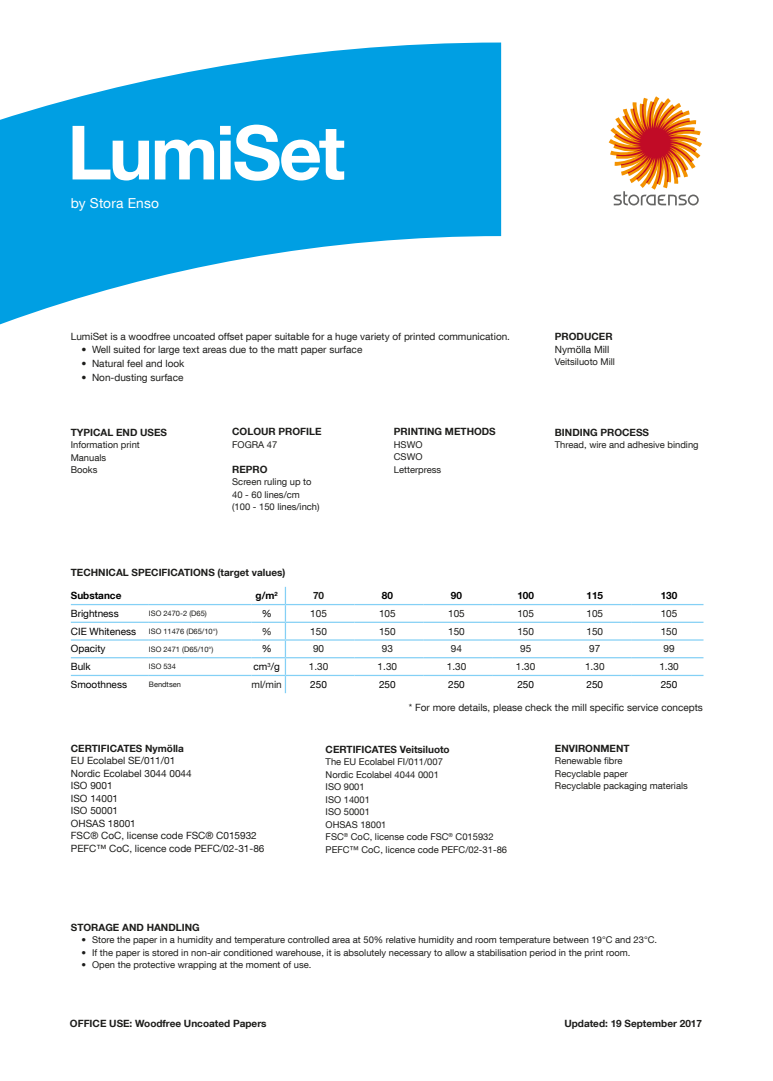
<style>
.page{position:relative;width:773px;height:1081px;background:#fff}
.page>*{position:absolute;margin:0;border:0;box-sizing:border-box;transform-origin:0 0}
.t1{font:700 75px "Helvetica Neue LT Com";letter-spacing:-.035em;color:#fff}
.t2{font:13.75px "Helvetica Neue LT Com";letter-spacing:.015em;color:#fff}
._6__Body_text_7_5_pt{font:10px "Helvetica Neue LT Com";color:#1d1d1b}
._5__TITLES_All_caps{font:700 10px "Helvetica Neue LT Com";color:#1d1d1b}
.t3{font:10px "Helvetica Neue LT Com";color:#000}
.t4{font:700 10px "Helvetica Neue LT Com";color:#000}
._6__Body_text_7_5_pt-2{font:9.38px "Helvetica Neue LT Com";color:#1d1d1b}
.t5{font:7.5px "Helvetica Neue LT Com";color:#1d1d1b}
</style>
<div class="page">
<svg style="left:0;top:43px;width:501px;height:282px;fill:#009fe3"></svg>
<svg style="left:608px;top:96px;width:94px;height:109px"></svg>
<svg style="left:71px;top:586px;width:632px;height:107px"></svg>
<p class="t1" style="left:67px;top:105px;width:279px">LumiSet</p>
<p class="t2" style="left:71px;top:195px;width:90px">by Stora Enso</p>
<p class="_6__Body_text_7_5_pt" style="left:71px;top:330px;width:440px">LumiSet is a woodfree uncoated offset paper suitable for a huge variety of printed communication.</p>
<p class="_6__Body_text_7_5_pt" style="left:81px;top:344px;width:282px">• Well suited for large text areas due to the matt paper surface</p>
<p class="_6__Body_text_7_5_pt" style="left:81px;top:357px;width:104px">• Natural feel and look</p>
<p class="_6__Body_text_7_5_pt" style="left:81px;top:371px;width:103px">• Non-dusting surface</p>
<p class="_5__TITLES_All_caps" style="left:71px;top:426px;width:98px">TYPICAL END USES</p>
<p class="_6__Body_text_7_5_pt-2" style="left:71px;top:439px;width:71px">Information print</p>
<p class="_6__Body_text_7_5_pt-2" style="left:71px;top:451px;width:37px">Manuals</p>
<p class="_6__Body_text_7_5_pt-2" style="left:71px;top:464px;width:28px">Books</p>
<p class="_5__TITLES_All_caps" style="left:232px;top:425px;width:91px">COLOUR PROFILE</p>
<p class="_6__Body_text_7_5_pt-2" style="left:232px;top:439px;width:47px">FOGRA 47</p>
<p class="_5__TITLES_All_caps" style="left:232px;top:463px;width:37px">REPRO</p>
<p class="_6__Body_text_7_5_pt-2" style="left:232px;top:476px;width:81px">Screen ruling up to</p>
<p class="_6__Body_text_7_5_pt-2" style="left:232px;top:489px;width:69px">40 - 60 lines/cm</p>
<p class="_6__Body_text_7_5_pt-2" style="left:232px;top:501px;width:89px">(100 - 150 lines/inch)</p>
<p class="_5__TITLES_All_caps" style="left:394px;top:425px;width:103px">PRINTING METHODS</p>
<p class="_6__Body_text_7_5_pt-2" style="left:394px;top:439px;width:30px">HSWO</p>
<p class="_6__Body_text_7_5_pt-2" style="left:394px;top:451px;width:30px">CSWO</p>
<p class="_6__Body_text_7_5_pt-2" style="left:394px;top:464px;width:49px">Letterpress</p>
<p class="_5__TITLES_All_caps" style="left:555px;top:330px;width:59px">PRODUCER</p>
<p class="_6__Body_text_7_5_pt" style="left:555px;top:343px;width:56px">Nymölla Mill</p>
<p class="_6__Body_text_7_5_pt-2" style="left:555px;top:356px;width:62px">Veitsiluoto Mill</p>
<p class="_5__TITLES_All_caps" style="left:555px;top:426px;width:96px">BINDING PROCESS</p>
<p class="_6__Body_text_7_5_pt-2" style="left:555px;top:439px;width:145px">Thread, wire and adhesive binding</p>
<p class="_5__TITLES_All_caps" style="left:71px;top:566px;width:216px">TECHNICAL SPECIFICATIONS (target values)</p>
<p class="t4" style="left:71px;top:589px;width:52px">Substance</p>
<p class="t4" style="left:255px;top:589px;width:24px">g/m<sup>2</sup></p>
<p class="_5__TITLES_All_caps" style="left:313px;top:589px;width:13px">70</p>
<p class="t4" style="left:382px;top:589px;width:13px">80</p>
<p class="t4" style="left:451px;top:589px;width:13px">90</p>
<p class="t4" style="left:517px;top:589px;width:18px">100</p>
<p class="t4" style="left:586px;top:589px;width:18px">115</p>
<p class="t4" style="left:660px;top:589px;width:18px">130</p>
<p class="t3" style="left:71px;top:607px;width:49px">Brightness</p>
<p class="t5" style="left:149px;top:609px;width:59px">ISO 2470-2 (D65)</p>
<p class="t3" style="left:261px;top:607px;width:11px">%</p>
<p class="_6__Body_text_7_5_pt" style="left:310px;top:607px;width:18px">105</p>
<p class="_6__Body_text_7_5_pt" style="left:379px;top:607px;width:18px">105</p>
<p class="_6__Body_text_7_5_pt" style="left:448px;top:607px;width:18px">105</p>
<p class="_6__Body_text_7_5_pt" style="left:517px;top:607px;width:18px">105</p>
<p class="_6__Body_text_7_5_pt" style="left:586px;top:607px;width:18px">105</p>
<p class="_6__Body_text_7_5_pt" style="left:660px;top:607px;width:18px">105</p>
<p class="t3" style="left:71px;top:625px;width:67px">CIE Whiteness</p>
<p class="t5" style="left:149px;top:626px;width:70px">ISO 11476 (D65/10°)</p>
<p class="_6__Body_text_7_5_pt" style="left:261px;top:625px;width:11px">%</p>
<p class="_6__Body_text_7_5_pt" style="left:310px;top:625px;width:18px">150</p>
<p class="_6__Body_text_7_5_pt" style="left:379px;top:625px;width:18px">150</p>
<p class="_6__Body_text_7_5_pt" style="left:448px;top:625px;width:18px">150</p>
<p class="_6__Body_text_7_5_pt" style="left:517px;top:625px;width:18px">150</p>
<p class="_6__Body_text_7_5_pt" style="left:586px;top:625px;width:18px">150</p>
<p class="_6__Body_text_7_5_pt" style="left:660px;top:625px;width:18px">150</p>
<p class="t3" style="left:71px;top:643px;width:36px">Opacity</p>
<p class="t5" style="left:149px;top:644px;width:66px">ISO 2471 (D65/10°)</p>
<p class="t3" style="left:261px;top:643px;width:11px">%</p>
<p class="_6__Body_text_7_5_pt" style="left:313px;top:643px;width:13px">90</p>
<p class="_6__Body_text_7_5_pt" style="left:382px;top:643px;width:13px">93</p>
<p class="_6__Body_text_7_5_pt" style="left:451px;top:643px;width:13px">94</p>
<p class="_6__Body_text_7_5_pt" style="left:520px;top:643px;width:13px">95</p>
<p class="_6__Body_text_7_5_pt" style="left:589px;top:643px;width:13px">97</p>
<p class="_6__Body_text_7_5_pt" style="left:663px;top:643px;width:13px">99</p>
<p class="t3" style="left:71px;top:660px;width:21px">Bulk</p>
<p class="t5" style="left:149px;top:662px;width:29px">ISO 534</p>
<p class="t3" style="left:253px;top:660px;width:28px">cm<sup>3</sup>/g</p>
<p class="_6__Body_text_7_5_pt" style="left:309px;top:660px;width:21px">1.30</p>
<p class="_6__Body_text_7_5_pt" style="left:377px;top:660px;width:21px">1.30</p>
<p class="_6__Body_text_7_5_pt" style="left:446px;top:660px;width:21px">1.30</p>
<p class="_6__Body_text_7_5_pt" style="left:516px;top:660px;width:21px">1.30</p>
<p class="_6__Body_text_7_5_pt" style="left:585px;top:660px;width:21px">1.30</p>
<p class="_6__Body_text_7_5_pt" style="left:659px;top:660px;width:21px">1.30</p>
<p class="t3" style="left:71px;top:678px;width:58px">Smoothness</p>
<p class="t5" style="left:149px;top:680px;width:34px">Bendtsen</p>
<p class="_6__Body_text_7_5_pt" style="left:251px;top:678px;width:32px">ml/min</p>
<p class="t3" style="left:310px;top:678px;width:18px">250</p>
<p class="t3" style="left:379px;top:678px;width:18px">250</p>
<p class="t3" style="left:448px;top:678px;width:18px">250</p>
<p class="t3" style="left:517px;top:678px;width:18px">250</p>
<p class="t3" style="left:586px;top:678px;width:18px">250</p>
<p class="t3" style="left:660px;top:678px;width:18px">250</p>
<p class="_5__TITLES_All_caps" style="left:71px;top:742px;width:114px">CERTIFICATES Nymölla</p>
<p class="_6__Body_text_7_5_pt" style="left:71px;top:755px;width:106px">EU Ecolabel SE/011/01</p>
<p class="_6__Body_text_7_5_pt" style="left:71px;top:767px;width:122px">Nordic Ecolabel 3044 0044</p>
<p class="_6__Body_text_7_5_pt" style="left:71px;top:780px;width:43px">ISO 9001</p>
<p class="_6__Body_text_7_5_pt" style="left:71px;top:792px;width:49px">ISO 14001</p>
<p class="_6__Body_text_7_5_pt" style="left:71px;top:805px;width:49px">ISO 50001</p>
<p class="_6__Body_text_7_5_pt" style="left:71px;top:817px;width:66px">OHSAS 18001</p>
<p class="_6__Body_text_7_5_pt" style="left:71px;top:830px;width:187px">FSC® CoC, license code FSC® C015932</p>
<p class="_6__Body_text_7_5_pt" style="left:71px;top:842px;width:195px">PEFC™ CoC, licence code PEFC/02-31-86</p>
<p class="_6__Body_text_7_5_pt" style="left:409px;top:701px;width:295px">* For more details, please check the mill specific service concepts</p>
<p class="_5__TITLES_All_caps" style="left:325px;top:743px;width:126px">CERTIFICATES Veitsiluoto</p>
<p class="_6__Body_text_7_5_pt-2" style="left:325px;top:756px;width:119px">The EU Ecolabel FI/011/007</p>
<p class="_6__Body_text_7_5_pt-2" style="left:325px;top:768px;width:115px">Nordic Ecolabel 4044 0001</p>
<p class="_6__Body_text_7_5_pt-2" style="left:325px;top:781px;width:41px">ISO 9001</p>
<p class="_6__Body_text_7_5_pt-2" style="left:325px;top:793px;width:46px">ISO 14001</p>
<p class="_6__Body_text_7_5_pt-2" style="left:325px;top:806px;width:46px">ISO 50001</p>
<p class="_6__Body_text_7_5_pt-2" style="left:325px;top:818px;width:62px">OHSAS 18001</p>
<p class="_6__Body_text_7_5_pt-2" style="left:325px;top:831px;width:169px">FSC<sup>®</sup> CoC, license code FSC<sup>®</sup> C015932</p>
<p class="_6__Body_text_7_5_pt-2" style="left:325px;top:843px;width:183px">PEFC™ CoC, licence code PEFC/02-31-86</p>
<p class="_5__TITLES_All_caps" style="left:555px;top:742px;width:76px">ENVIRONMENT</p>
<p class="_6__Body_text_7_5_pt-2" style="left:555px;top:755px;width:69px">Renewable fibre</p>
<p class="_6__Body_text_7_5_pt-2" style="left:555px;top:768px;width:74px">Recyclable paper</p>
<p class="_6__Body_text_7_5_pt-2" style="left:555px;top:780px;width:134px">Recyclable packaging materials</p>
<p class="_5__TITLES_All_caps" style="left:71px;top:921px;width:130px">STORAGE AND HANDLING</p>
<p class="_6__Body_text_7_5_pt-2" style="left:81px;top:934px;width:577px">• Store the paper in a humidity and temperature controlled area at 50% relative humidity and room temperature between 19°C and 23°C.</p>
<p class="_6__Body_text_7_5_pt-2" style="left:81px;top:947px;width:550px">• If the paper is stored in non-air conditioned warehouse, it is absolutely necessary to allow a stabilisation period in the print room.</p>
<p class="_6__Body_text_7_5_pt-2" style="left:81px;top:959px;width:231px">• Open the protective wrapping at the moment of use.</p>
<p class="_5__TITLES_All_caps" style="left:70px;top:1017px;width:198px">OFFICE USE: Woodfree Uncoated Papers</p>
<p class="_5__TITLES_All_caps" style="left:564px;top:1017px;width:139px">Updated: 19 September 2017</p>
</div>
